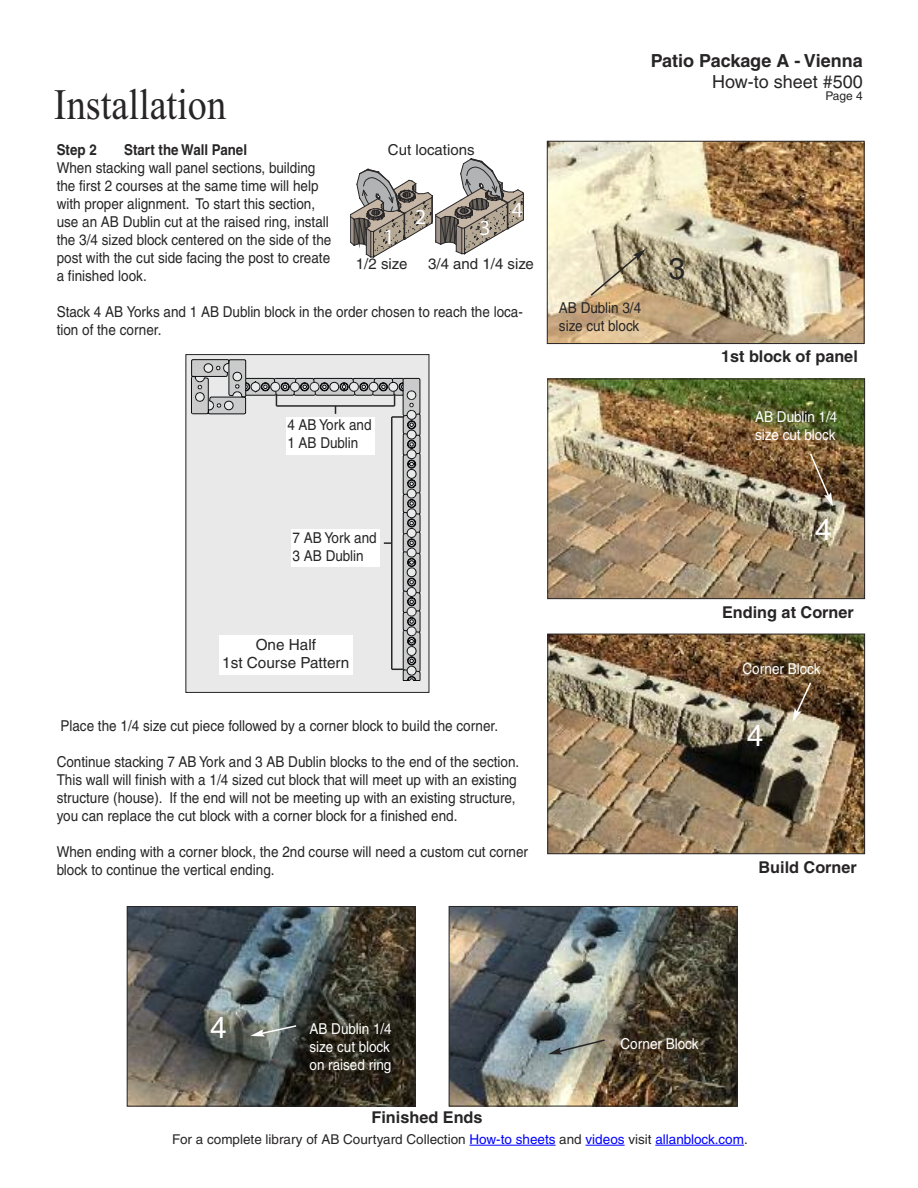
<style>
.page{position:relative;width:918px;height:1188px;background:#fff}
.page>*{position:absolute;margin:0;border:0;box-sizing:border-box;transform-origin:0 0}
.t1{font:43.5px "Times New Roman";color:#272526;scale:.88 1}
.t2{font:30px "Helvetica";color:#fff}
.t3{font:30px "Helvetica";color:#272526}
.t4{font:21.6px "Myriad Pro";color:#fefefe}
.t5{font:700 18px "Helvetica";color:#272526}
.t6{font:18px "Helvetica";color:#272526}
.t7{font:700 16.2px "Helvetica";color:#272526}
.t8{font:15.3px/18.3px "Helvetica";color:#272526;text-align:center}
.t9{font:15px/18px "Helvetica";color:#272526;scale:.9 1}
.t10{font:15px/18px "Helvetica";color:#fff;scale:.9 1}
.t11{font:15px "Helvetica";color:#272526}
.t12{font:700 15px "Helvetica";color:#272526;scale:.89 1}
.t13{font:13.5px "Helvetica";color:#272526}
.t14{font:12px "Helvetica";color:#272526}
.s1{color:#00f}
</style>
<div class="page">
<div style="left:186px;top:355px;width:243px;height:337px;background:#e9e9e9"></div>
<div style="left:186px;top:354px;width:243px;height:339px;border:1px solid #272526"></div>
<hr style="left:469px;top:1145px;width:87px;height:1px;background:#00f">
<hr style="left:586px;top:1145px;width:39px;height:1px;background:#00f">
<hr style="left:655px;top:1145px;width:89px;height:1px;background:#00f">
<img style="left:549px;top:381px;width:314px;height:216px">
<div style="left:547px;top:379px;width:318px;height:220px;border:1px solid #272526"></div>
<img style="left:549px;top:636px;width:314px;height:216px">
<div style="left:547px;top:634px;width:318px;height:220px;border:1px solid #272526"></div>
<svg style="left:792px;top:681px;width:21px;height:41px"></svg>
<img style="left:549px;top:143px;width:314px;height:199px">
<div style="left:547px;top:141px;width:318px;height:203px;border:1px solid #272526"></div>
<svg style="left:589px;top:249px;width:57px;height:48px;background:#bdad8d"></svg>
<svg style="left:809px;top:452px;width:24px;height:54px"></svg>
<img style="left:129px;top:908px;width:285px;height:197px">
<div style="left:127px;top:906px;width:289px;height:201px;border:1px solid #272526"></div>
<svg style="left:251px;top:1024px;width:47px;height:13px"></svg>
<img style="left:451px;top:908px;width:285px;height:196px">
<div style="left:449px;top:906px;width:289px;height:200px;border:1px solid #272526"></div>
<svg style="left:548px;top:1038px;width:59px;height:16px"></svg>
<svg style="left:350px;top:158px;width:174px;height:100px"></svg>
<svg style="left:186px;top:360px;width:234px;height:321px"></svg>
<h1 class="t1" style="left:54px;top:78px;width:197px">Installation</h1>
<p class="t11" style="left:388px;top:144px;width:88px">Cut locations</p>
<p class="t12" style="left:57px;top:144px;width:47px">Step 2</p>
<p class="t12" style="left:124px;top:144px;width:140px">Start the Wall Panel</p>
<p class="t9" style="left:57px;top:160px;width:307px">When stacking wall panel sections, building the first 2 courses at the same time will help with proper alignment. To start this section, use an AB Dublin cut at the raised ring, install the 3/4 sized block centered on the side of the post with the cut side facing the post to create a finished look.</p>
<p class="t9" style="left:57px;top:304px;width:520px">Stack 4 AB Yorks and 1 AB Dublin block in the order chosen to reach the loca&shy;tion of the corner.</p>
<h3 class="t4" style="left:512px;top:201px;width:13px">4</h3>
<h3 class="t4" style="left:415px;top:209px;width:13px">2</h3>
<h3 class="t4" style="left:479px;top:220px;width:13px">3</h3>
<h3 class="t4" style="left:384px;top:228px;width:13px">1</h3>
<p class="t11" style="left:356px;top:259px;width:53px">1/2 size</p>
<p class="t11" style="left:428px;top:259px;width:107px">3/4 and 1/4 size</p>
<p class="t9" style="left:287px;top:418px;width:95px">4 AB York and<br>1 AB Dublin</p>
<p class="t5" style="left:651px;top:54px;width:214px">Patio Package A - Vienna</p>
<p class="t14" style="left:825px;top:91px;width:39px">Page 4</p>
<p class="t6" style="left:712px;top:75px;width:152px">How-to sheet #500</p>
<p class="t9" style="left:559px;top:300px;width:93px">AB Dublin 3/4 size cut block</p>
<h2 class="t3" style="left:669px;top:258px;width:18px">3</h2>
<p class="t7" style="left:721px;top:351px;width:138px">1st block of panel</p>
<p class="t10" style="left:755px;top:409px;width:93px">AB Dublin 1/4 size cut block</p>
<p class="t9" style="left:293px;top:530px;width:95px">7 AB York and<br>3 AB Dublin</p>
<p class="t8" style="left:222px;top:637px;width:129px">One Half<br>1st Course Pattern</p>
<p class="t9" style="left:60px;top:718px;width:488px">Place the 1/4 size cut piece followed by a corner block to build the corner.</p>
<p class="t9" style="left:57px;top:754px;width:516px">Continue stacking 7 AB York and 3 AB Dublin blocks to the end of the section.<br>This wall will finish with a 1/4 sized cut block that will meet up with an existing structure (house). If the end will not be meeting up with an existing structure, you can replace the cut block with a corner block for a finished end.</p>
<p class="t9" style="left:57px;top:844px;width:525px">When ending with a corner block, the 2nd course will need a custom cut corner block to continue the vertical ending.</p>
<h2 class="t2" style="left:815px;top:519px;width:18px">4</h2>
<p class="t7" style="left:722px;top:607px;width:133px">Ending at Corner</p>
<p class="t10" style="left:742px;top:662px;width:88px">Corner Block</p>
<h2 class="t2" style="left:747px;top:725px;width:18px">4</h2>
<p class="t7" style="left:758px;top:861px;width:100px">Build Corner</p>
<h2 class="t2" style="left:210px;top:1016px;width:18px">4</h2>
<p class="t10" style="left:310px;top:1021px;width:93px">AB Dublin 1/4 size cut block on raised ring</p>
<p class="t7" style="left:372px;top:1112px;width:113px">Finished Ends</p>
<p class="t10" style="left:620px;top:1036px;width:88px">Corner Block</p>
<p class="t13" style="left:172px;top:1134px;width:577px">For a complete library of AB Courtyard Collection <span class="s1">How-to sheets</span> and <span class="s1">videos</span> visit <span class="s1">allanblock.com</span>.</p>
</div>
